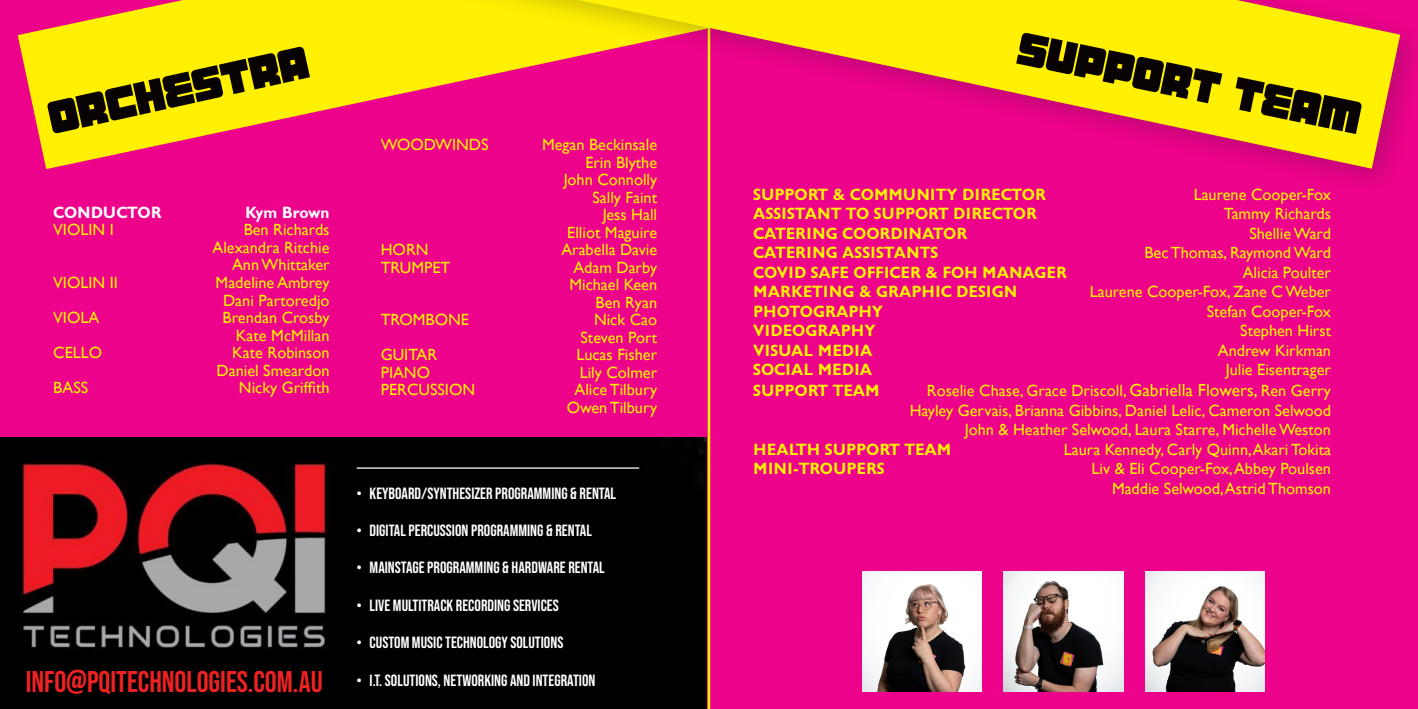
<style>
.page{position:relative;width:1418px;height:709px;background:#fff}
.page>*{position:absolute;margin:0;border:0;box-sizing:border-box;transform-origin:0 0}
.t1{font:45.62px "Metropolian Demo";color:#080302}
.t2{font:29.75px "Bebas Neue";color:#ee2123}
.t3{font:16.25px/17.5px "Gill Sans";color:#fff101;text-align:right}
.t4{font:700 16.25px "Gill Sans Display MT Pro";color:#fff101}
.t5{font:16.25px "Bebas Neue";color:#fff}
.t6{font:700 16.25px "Gill Sans Display MT Pro";color:#fff}
.s1{font-size:17.5px}
</style>
<div class="page">
<div style="left:710px;top:198px;width:707px;height:511px;background:#ed028c"></div>
<div style="left:0;top:0;width:710px;height:709px;background:#ed028c"></div>
<svg style="left:18px;top:0;width:305px;height:169px;background:#fab523"></svg>
<div style="left:323px;top:0;width:1094px;height:198px;background:#231f20;opacity:.24"></div>
<svg style="left:337px;top:0;width:1063px;height:169px;background:#f37a44"></svg>
<img style="left:1145px;top:572px;width:119px;height:119px">
<img style="left:1003px;top:572px;width:120px;height:119px">
<img style="left:862px;top:572px;width:119px;height:119px">
<div style="left:0;top:438px;width:706px;height:271px;background:#000"></div>
<img style="left:15px;top:453px;width:318px;height:210px">
<hr style="left:356px;top:467px;width:283px;height:1px;background:#fff">
<p class="t1" style="left:45px;top:104px;width:266px;rotate:-13deg">ORCHESTRA</p>
<p class="t6" style="left:53px;top:203px;width:110px">CONDUCTOR</p>
<p class="t6" style="left:245px;top:203px;width:86px">Kym Brown</p>
<p class="t3" style="left:53px;top:221px;width:62px">VIOLIN I</p>
<p class="t3" style="left:244px;top:221px;width:87px">Ben Richards</p>
<p class="t3" style="left:212px;top:238px;width:118px">Alexandra Ritchie</p>
<p class="t3" style="left:232px;top:256px;width:99px">Ann Whittaker</p>
<p class="t3" style="left:53px;top:273px;width:66px">VIOLIN II</p>
<p class="t3" style="left:216px;top:273px;width:115px">Madeline Ambrey</p>
<p class="t3" style="left:223px;top:291px;width:108px">Dani Partoredjo</p>
<p class="t3" style="left:53px;top:308px;width:48px">VIOLA</p>
<p class="t3" style="left:223px;top:308px;width:108px">Brendan Crosby</p>
<p class="t3" style="left:236px;top:326px;width:95px">Kate McMillan</p>
<p class="t3" style="left:53px;top:343px;width:50px">CELLO</p>
<p class="t3" style="left:232px;top:343px;width:99px">Kate Robinson</p>
<p class="t3" style="left:216px;top:361px;width:114px">Daniel Smeardon</p>
<p class="t3" style="left:53px;top:378px;width:37px">BASS</p>
<p class="t3" style="left:239px;top:378px;width:92px">Nicky Griffith</p>
<p class="t3" style="left:381px;top:136px;width:109px">WOODWINDS</p>
<p class="t3" style="left:542px;top:136px;width:117px">Megan Beckinsale</p>
<p class="t3" style="left:585px;top:153px;width:73px">Erin Blythe</p>
<p class="t3" style="left:564px;top:171px;width:95px">John Connolly<br>Sally Faint</p>
<p class="t3" style="left:602px;top:206px;width:56px">Jess Hall</p>
<p class="t3" style="left:567px;top:223px;width:91px">Elliot Maguire</p>
<p class="t3" style="left:381px;top:241px;width:49px">HORN</p>
<p class="t3" style="left:561px;top:241px;width:97px">Arabella Davie</p>
<p class="t3" style="left:381px;top:258px;width:71px">TRUMPET</p>
<p class="t3" style="left:573px;top:258px;width:85px">Adam Darby</p>
<p class="t3" style="left:569px;top:276px;width:89px">Michael Keen</p>
<p class="t3" style="left:595px;top:293px;width:63px">Ben Ryan</p>
<p class="t3" style="left:381px;top:311px;width:90px">TROMBONE</p>
<p class="t3" style="left:594px;top:311px;width:65px">Nick Cao</p>
<p class="t3" style="left:580px;top:328px;width:78px">Steven Port</p>
<p class="t3" style="left:381px;top:346px;width:58px">GUITAR</p>
<p class="t3" style="left:576px;top:346px;width:82px">Lucas Fisher</p>
<p class="t3" style="left:381px;top:363px;width:51px">PIANO</p>
<p class="t3" style="left:580px;top:363px;width:79px">Lily Colmer</p>
<p class="t3" style="left:381px;top:381px;width:96px">PERCUSSION</p>
<p class="t3" style="left:574px;top:381px;width:84px">Alice Tilbury</p>
<p class="t3" style="left:566px;top:398px;width:92px">Owen Tilbury</p>
<p class="t2" style="left:26px;top:664px;width:298px">INFO@PQITECHNOLOGIES.COM.AU</p>
<p class="t5" style="left:356px;top:484px;width:261px">• KEYBOARD/SYNTHESIZER PROGRAMMING &amp; RENTAL</p>
<p class="t5" style="left:356px;top:521px;width:237px">• DIGITAL PERCUSSION PROGRAMMING &amp; RENTAL</p>
<p class="t5" style="left:356px;top:558px;width:250px">• MAINSTAGE PROGRAMMING &amp; HARDWARE RENTAL</p>
<p class="t5" style="left:356px;top:596px;width:204px">• LIVE MULTITRACK RECORDING SERVICES</p>
<p class="t5" style="left:356px;top:633px;width:208px">• CUSTOM MUSIC TECHNOLOGY SOLUTIONS</p>
<p class="t5" style="left:356px;top:670px;width:240px">• I.T. SOLUTIONS, NETWORKING AND INTEGRATION</p>
<p class="t1" style="left:1021px;top:31px;width:351px;rotate:12deg">SUPPORT TEAM</p>
<p class="t4" style="left:753px;top:184px;width:294px">SUPPORT &amp; COMMUNITY DIRECTOR</p>
<p class="t3" style="left:1193px;top:185px;width:139px">Laurene Cooper-Fox</p>
<p class="t4" style="left:753px;top:204px;width:285px">ASSISTANT TO SUPPORT DIRECTOR</p>
<p class="t3" style="left:1223px;top:205px;width:109px">Tammy Richards</p>
<p class="t4" style="left:753px;top:223px;width:215px">CATERING COORDINATOR</p>
<p class="t3" style="left:1249px;top:224px;width:83px">Shellie Ward</p>
<p class="t4" style="left:753px;top:243px;width:186px">CATERING ASSISTANTS</p>
<p class="t3" style="left:1144px;top:244px;width:188px">Bec Thomas, Raymond Ward</p>
<p class="t4" style="left:753px;top:262px;width:315px">COVID SAFE OFFICER &amp; FOH MANAGER</p>
<p class="t3" style="left:1242px;top:263px;width:90px">Alicia Poulter</p>
<p class="t4" style="left:753px;top:282px;width:266px">MARKETING &amp; GRAPHIC DESIGN</p>
<p class="t3" style="left:1089px;top:283px;width:243px">Laurene Cooper-Fox, Zane C Weber</p>
<p class="t4" style="left:753px;top:301px;width:131px">PHOTOGRAPHY</p>
<p class="t3" style="left:1206px;top:302px;width:126px">Stefan Cooper-Fox</p>
<p class="t4" style="left:753px;top:321px;width:124px">VIDEOGRAPHY</p>
<p class="t3" style="left:1240px;top:322px;width:92px">Stephen Hirst</p>
<p class="t4" style="left:753px;top:340px;width:121px">VISUAL MEDIA</p>
<p class="t3" style="left:1217px;top:341px;width:115px">Andrew Kirkman</p>
<p class="t4" style="left:753px;top:360px;width:120px">SOCIAL MEDIA</p>
<p class="t3" style="left:1225px;top:361px;width:107px">Julie Eisentrager</p>
<p class="t4" style="left:753px;top:381px;width:128px">SUPPORT TEAM</p>
<p class="t3" style="left:926px;top:382px;width:405px">Roselie Chase, Grace Driscoll, <span class="s1">Gabriella Flowers,</span> Ren Gerry</p>
<p class="t3" style="left:909px;top:401px;width:423px">Hayley Gervais, Brianna Gibbins, Daniel Lelic, Cameron Selwood</p>
<p class="t3" style="left:964px;top:421px;width:367px">John &amp; Heather Selwood, Laura Starre, Michelle Weston</p>
<p class="t4" style="left:753px;top:439px;width:200px">HEALTH SUPPORT TEAM</p>
<p class="t3" style="left:1063px;top:440px;width:269px">Laura Kennedy, Carly Quinn, Akari Tokita</p>
<p class="t4" style="left:753px;top:459px;width:133px">MINI-TROUPERS</p>
<p class="t3" style="left:1091px;top:460px;width:241px">Liv &amp; Eli Cooper-Fox, Abbey Poulsen</p>
<p class="t3" style="left:1111px;top:479px;width:220px">Maddie Selwood, Astrid Thomson</p>
</div>
